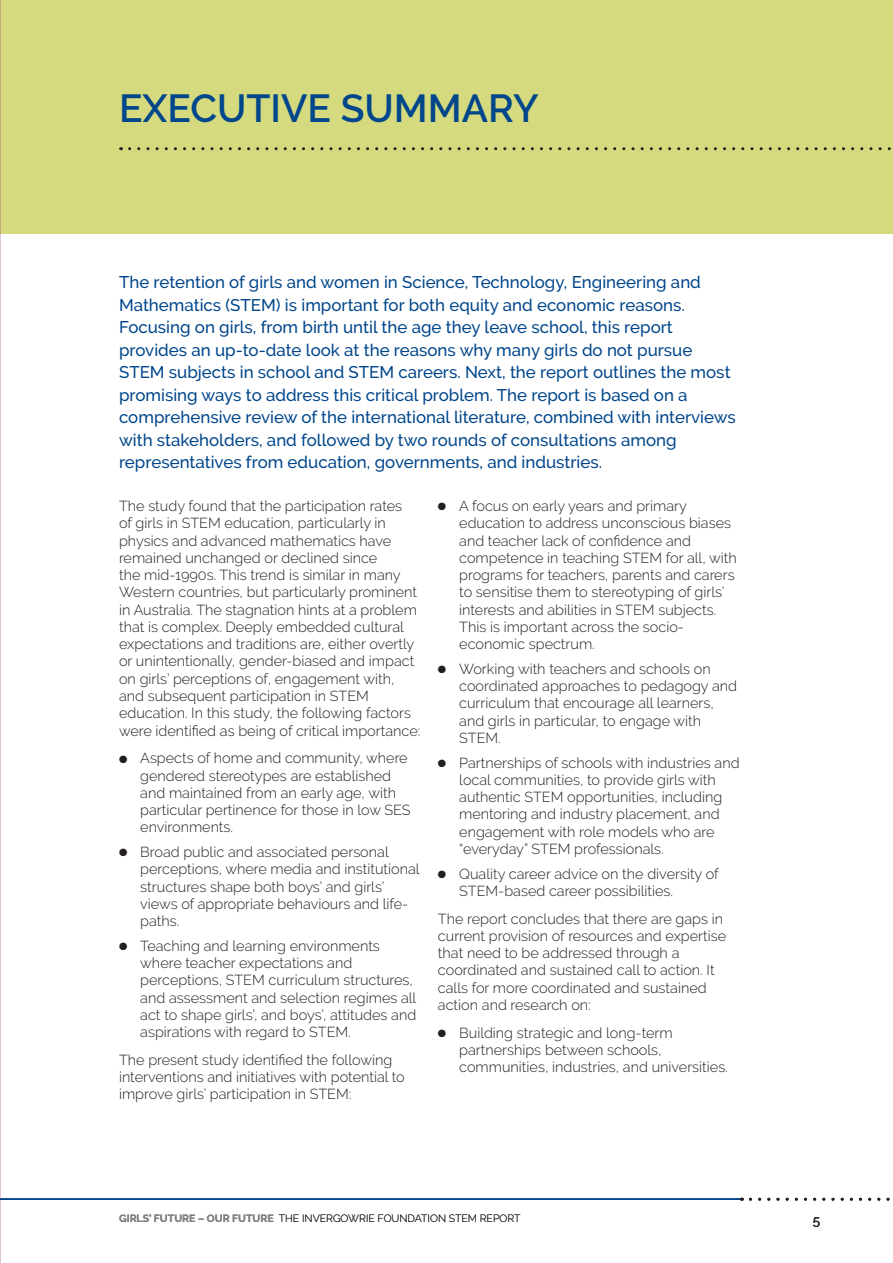
<style>
.page{position:relative;width:893px;height:1263px;background:#fff}
.page>*{position:absolute;margin:0;border:0;box-sizing:border-box;transform-origin:0 0}
.t1{font:600 39px "Raleway";color:#00468b}
.t2{font:500 16.8px/22.5px "Raleway";color:#00468b}
.t3{font:300 14.4px/17.2px "Raleway";color:#231f20}
.t4{font:500 13.5px "Raleway";color:#231f20}
.t5{font:300 10.5px "Raleway";color:#231f20}
.s1{font-weight:700;color:#808285}
</style>
<div class="page">
<div style="left:0;top:0;width:893px;height:234px;background:#d5da7e"></div>
<svg style="left:130px;top:147px;width:761px;height:3px"></svg>
<hr style="left:0;top:1198px;width:740px;height:2px;background:#00468b">
<svg style="left:750px;top:1198px;width:140px;height:3px"></svg>
<h1 class="t1" style="left:119px;top:86px;width:421px">EXECUTIVE SUMMARY</h1>
<p class="t2" style="left:119px;top:271px;width:618px">The retention of girls and women in Science, Technology, Engineering and Mathematics (STEM) is important for both equity and economic reasons.<br>Focusing on girls, from birth until the age they leave school, this report provides an up-to-date look at the reasons why many girls do not pursue STEM subjects in school and STEM careers. Next, the report outlines the most promising ways to address this critical problem. The report is based on a comprehensive review of the international literature, combined with interviews with stakeholders, and followed by two rounds of consultations among representatives from education, governments, and industries.</p>
<p class="t3" style="left:119px;top:497px;width:303px">The study found that the participation rates<br>of girls in STEM education, particularly in physics and advanced mathematics have remained unchanged or declined since<br>the mid-1990s. This trend is similar in many Western countries, but particularly prominent in Australia. The stagnation hints at a problem that is complex. Deeply embedded cultural expectations and traditions are, either overtly or unintentionally, gender-biased and impact on girls’ perceptions of, engagement with, and subsequent participation in STEM education. In this study, the following factors were identified as being of critical importance:</p>
<p class="t3" style="left:140px;top:749px;width:272px;text-indent:-21px">● Aspects of home and community, where gendered stereotypes are established and maintained from an early age, with particular pertinence for those in low SES environments.</p>
<p class="t3" style="left:140px;top:843px;width:281px;text-indent:-21px">● Broad public and associated personal perceptions, where media and institutional structures shape both boys’ and girls’ views of appropriate behaviours and life&shy;paths.</p>
<p class="t3" style="left:140px;top:937px;width:278px;text-indent:-21px">● Teaching and learning environments where teacher expectations and perceptions, STEM curriculum structures, and assessment and selection regimes all act to shape girls’, and boys’, attitudes and aspirations with regard to STEM.</p>
<p class="t3" style="left:119px;top:1051px;width:287px">The present study identified the following interventions and initiatives with potential to improve girls’ participation in STEM:</p>
<p class="t3" style="left:459px;top:497px;width:279px;text-indent:-21px">● A focus on early years and primary education to address unconscious biases and teacher lack of confidence and competence in teaching STEM for all, with programs for teachers, parents and carers to sensitise them to stereotyping of girls’ interests and abilities in STEM subjects.<br>This is important across the socio&shy;economic spectrum.</p>
<p class="t3" style="left:459px;top:660px;width:279px;text-indent:-21px">● Working with teachers and schools on coordinated approaches to pedagogy and curriculum that encourage all learners, and girls in particular, to engage with<br>STEM.</p>
<p class="t3" style="left:459px;top:754px;width:282px;text-indent:-21px">● Partnerships of schools with industries and local communities, to provide girls with authentic STEM opportunities, including mentoring and industry placement, and engagement with role models who are “everyday” STEM professionals.</p>
<p class="t3" style="left:459px;top:865px;width:261px;text-indent:-21px">● Quality career advice on the diversity of<br>STEM-based career possibilities.</p>
<p class="t3" style="left:438px;top:910px;width:290px">The report concludes that there are gaps in current provision of resources and expertise that need to be addressed through a coordinated and sustained call to action. It calls for more coordinated and sustained action and research on:</p>
<p class="t3" style="left:459px;top:1024px;width:270px;text-indent:-21px">● Building strategic and long-term partnerships between schools, communities, industries, and universities.</p>
<p class="t5" style="left:119px;top:1212px;width:403px"><span class="s1">GIRLS’ FUTURE – OUR FUTURE</span> THE INVERGOWRIE FOUNDATION STEM REPORT</p>
<p class="t4" style="left:813px;top:1212px;width:9px">5</p>
</div>
